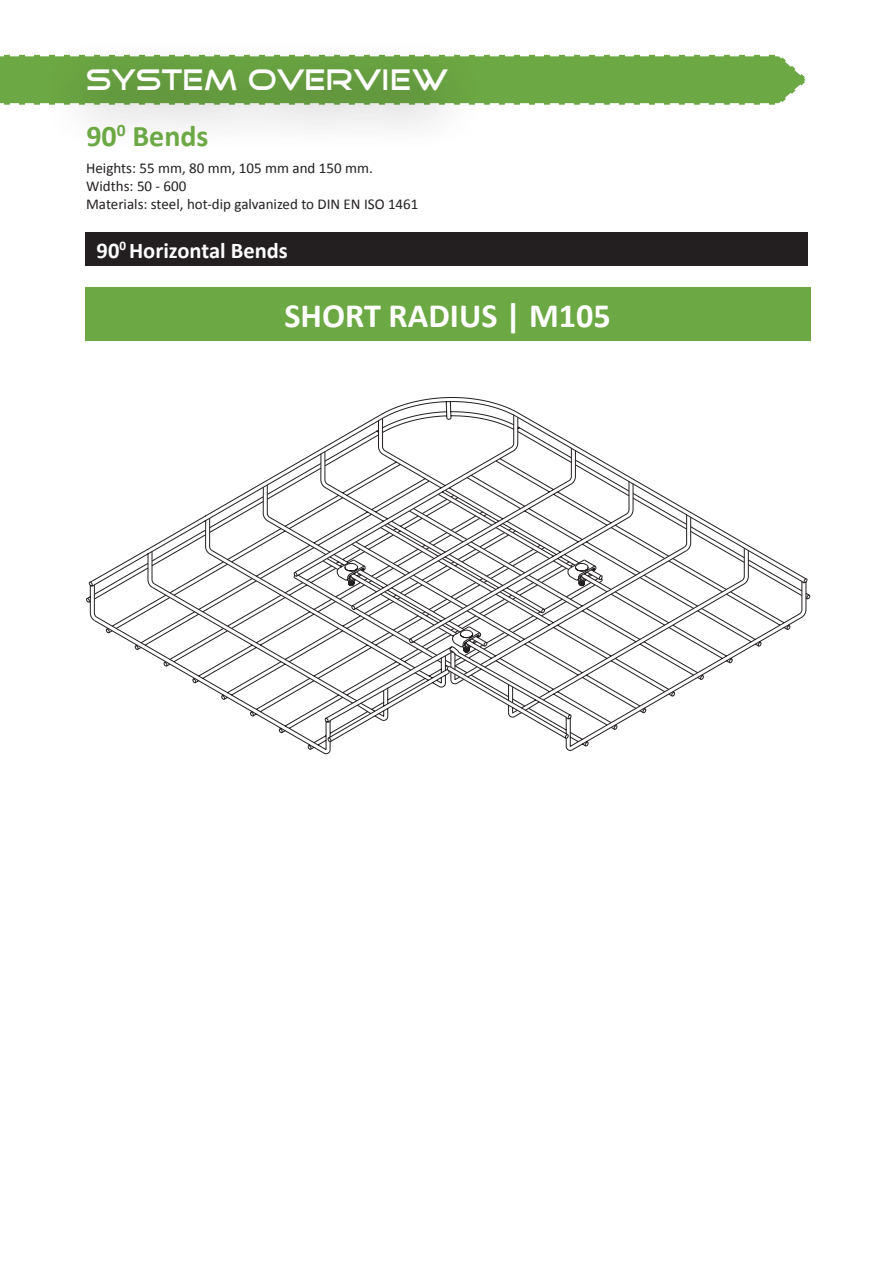
<style>
.page{position:relative;width:893px;height:1263px;background:#fff}
.page>*{position:absolute;margin:0;border:0;box-sizing:border-box;transform-origin:0 0}
.TABLE_CONTENT{font:700 34.05px "Calibri";color:#fff}
.TITLE2{font:30px "Good Times";color:#fff}
.TITLE2-2{font:700 30px "Calibri";color:#6ca843}
.TITLE2-3{font:700 22.5px "Calibri";color:#fff}
.TABLE_CONTENT-2{font:15px "Calibri";color:#231f20}
</style>
<div class="page">
<div style="left:85px;top:233px;width:723px;height:33px;background:#231f20"></div>
<svg style="left:0;top:54px;width:806px;height:51px;background:#79b054"></svg>
<div style="left:41px;top:37px;width:445px;height:114px;background:#231f20;opacity:.75"></div>
<div style="left:85px;top:287px;width:725px;height:54px;background:#6ca843"></div>
<svg style="left:86px;top:417px;width:725px;height:333px"></svg>
<p class="TITLE2" style="left:86px;top:66px;width:363px">SYSTEM OVERVIEW</p>
<p class="TITLE2-2" style="left:86px;top:117px;width:124px">90<sup>0</sup> Bends</p>
<p class="TABLE_CONTENT-2" style="left:86px;top:159px;width:288px">Heights: 55 mm, 80 mm, 105 mm and 150 mm.</p>
<p class="TABLE_CONTENT-2" style="left:86px;top:177px;width:102px">Widths: 50 - 600</p>
<p class="TABLE_CONTENT-2" style="left:86px;top:195px;width:334px">Materials: steel, hot-dip galvanized to DIN EN ISO 1461</p>
<p class="TITLE2-3" style="left:97px;top:236px;width:193px">90<sup>0</sup> Horizontal Bends</p>
<p class="TABLE_CONTENT" style="left:284px;top:294px;width:328px">SHORT RADIUS | M105</p>
</div>
